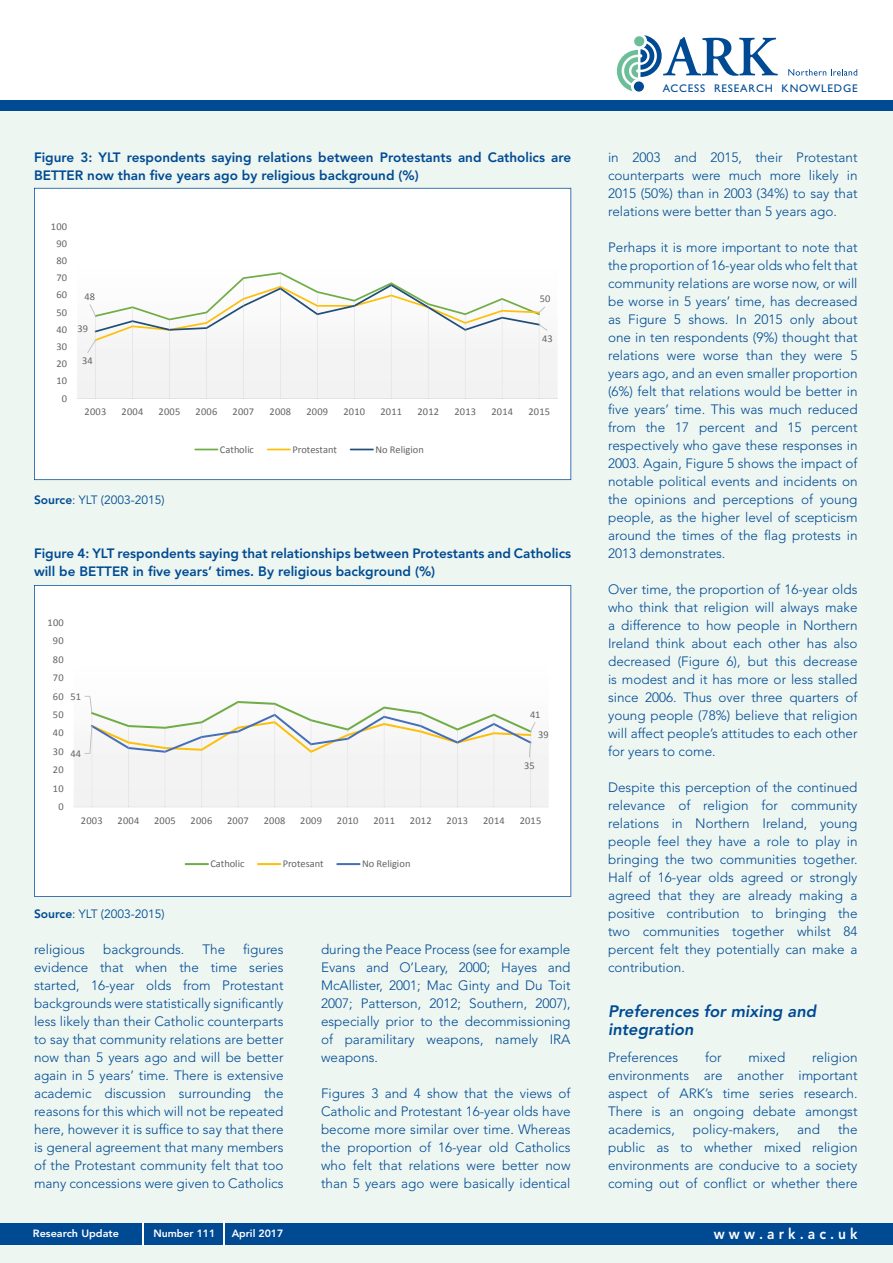
<style>
.page{position:relative;width:893px;height:1263px;background:#fff}
.page>*{position:absolute;margin:0;border:0;box-sizing:border-box;transform-origin:0 0}
.t1{font:italic 800 16.5px/17.9px "Avenir LT Std";color:#004a93}
.t2{font:800 15px "Avenir LT Std";color:#fff;scale:.92 1}
.t3{font:300 13.5px/18px "Avenir LT Std";color:#004a93;text-align:justify}
.t4{font:800 13.5px/18px "Avenir LT Std";color:#004a93}
.t5{font:12px "Avenir LT Std";color:#004a93}
.t6{font:11.1px "Gill Sans";letter-spacing:.075em;color:#004a93}
.t7{font:800 10.5px "Avenir LT Std";color:#fff}
.t8{font:10.35px/20px "Calibri";letter-spacing:.02em;color:#646363}
.t9{font:10.35px "Calibri";color:#646363}
.t10{font:10.35px "Calibri";letter-spacing:-.005em;color:#646363}
.s1{font-weight:800}
</style>
<div class="page">
<div style="left:0;top:100px;width:893px;height:1163px;background:#edf6f1"></div>
<div style="left:0;top:1224px;width:893px;height:21px;background:#004a93"></div>
<svg style="left:142px;top:1222px;width:1px;height:24px"></svg>
<svg style="left:223px;top:1222px;width:1px;height:24px"></svg>
<div style="left:0;top:100px;width:893px;height:11px;background:#004a93"></div>
<svg style="left:788px;top:69px;width:69px;height:7px"></svg>
<svg style="left:616px;top:35px;width:162px;height:57px"></svg>
<svg style="left:34px;top:188px;width:537px;height:292px;fill:#fff"></svg>
<svg style="left:34px;top:585px;width:537px;height:312px;fill:#fff"></svg>
<p class="t4" style="left:34px;top:148px;width:539px">Figure 3: YLT respondents saying relations between Protestants and Catholics are<br>BETTER now than five years ago by religious background (%)</p>
<p class="t8" style="left:51px;top:216px;width:18px">100</p>
<p class="t8" style="left:56px;top:233px;width:12px">90</p>
<p class="t8" style="left:56px;top:251px;width:12px">80</p>
<p class="t8" style="left:56px;top:268px;width:12px">70</p>
<p class="t8" style="left:56px;top:285px;width:12px">60</p>
<p class="t8" style="left:56px;top:302px;width:12px">50</p>
<p class="t8" style="left:56px;top:319px;width:12px">40</p>
<p class="t8" style="left:56px;top:337px;width:12px">30</p>
<p class="t8" style="left:56px;top:354px;width:12px">20</p>
<p class="t8" style="left:56px;top:371px;width:12px">10</p>
<p class="t8" style="left:62px;top:388px;width:7px">0</p>
<p class="t8" style="left:85px;top:287px;width:12px">48</p>
<p class="t8" style="left:78px;top:318px;width:12px">39</p>
<p class="t8" style="left:82px;top:351px;width:12px">34</p>
<p class="t8" style="left:540px;top:289px;width:12px">50</p>
<p class="t8" style="left:542px;top:329px;width:12px">43</p>
<p class="t8" style="left:85px;top:402px;width:23px">2003</p>
<p class="t8" style="left:122px;top:402px;width:23px">2004</p>
<p class="t8" style="left:159px;top:402px;width:23px">2005</p>
<p class="t8" style="left:196px;top:402px;width:23px">2006</p>
<p class="t8" style="left:233px;top:402px;width:23px">2007</p>
<p class="t8" style="left:270px;top:402px;width:23px">2008</p>
<p class="t8" style="left:306px;top:402px;width:23px">2009</p>
<p class="t8" style="left:343px;top:402px;width:23px">2010</p>
<p class="t8" style="left:380px;top:402px;width:23px">2011</p>
<p class="t8" style="left:417px;top:402px;width:23px">2012</p>
<p class="t8" style="left:454px;top:402px;width:23px">2013</p>
<p class="t8" style="left:491px;top:402px;width:23px">2014</p>
<p class="t8" style="left:528px;top:402px;width:23px">2015</p>
<p class="t10" style="left:220px;top:442px;width:36px">Catholic</p>
<p class="t9" style="left:292px;top:442px;width:46px">Protestant</p>
<p class="t9" style="left:375px;top:442px;width:50px">No Religion</p>
<p class="t5" style="left:34px;top:493px;width:132px"><span class="s1">Source</span>: YLT (2003-2015)</p>
<p class="t4" style="left:34px;top:544px;width:539px">Figure 4: YLT respondents saying that relationships between Protestants and Catholics will be BETTER in five years’ times. By religious background (%)</p>
<p class="t8" style="left:48px;top:612px;width:18px">100</p>
<p class="t8" style="left:53px;top:631px;width:12px">90</p>
<p class="t8" style="left:53px;top:649px;width:12px">80</p>
<p class="t8" style="left:53px;top:668px;width:12px">70</p>
<p class="t8" style="left:53px;top:686px;width:12px">60</p>
<p class="t8" style="left:71px;top:686px;width:12px">51</p>
<p class="t8" style="left:53px;top:705px;width:12px">50</p>
<p class="t8" style="left:53px;top:723px;width:12px">40</p>
<p class="t8" style="left:53px;top:741px;width:12px">30</p>
<p class="t8" style="left:71px;top:744px;width:12px">44</p>
<p class="t8" style="left:53px;top:760px;width:12px">20</p>
<p class="t8" style="left:53px;top:778px;width:12px">10</p>
<p class="t8" style="left:59px;top:797px;width:7px">0</p>
<p class="t8" style="left:538px;top:704px;width:12px;text-indent:-8px">41<br>39</p>
<p class="t8" style="left:524px;top:756px;width:12px">35</p>
<p class="t8" style="left:81px;top:810px;width:23px">2003</p>
<p class="t8" style="left:117px;top:810px;width:23px">2004</p>
<p class="t8" style="left:154px;top:810px;width:23px">2005</p>
<p class="t8" style="left:191px;top:810px;width:23px">2006</p>
<p class="t8" style="left:227px;top:810px;width:23px">2007</p>
<p class="t8" style="left:264px;top:810px;width:23px">2008</p>
<p class="t8" style="left:300px;top:810px;width:23px">2009</p>
<p class="t8" style="left:337px;top:810px;width:23px">2010</p>
<p class="t8" style="left:373px;top:810px;width:23px">2011</p>
<p class="t8" style="left:410px;top:810px;width:23px">2012</p>
<p class="t8" style="left:447px;top:810px;width:23px">2013</p>
<p class="t8" style="left:483px;top:810px;width:23px">2014</p>
<p class="t8" style="left:520px;top:810px;width:23px">2015</p>
<p class="t10" style="left:210px;top:857px;width:36px">Catholic</p>
<p class="t9" style="left:283px;top:857px;width:43px">Protesant</p>
<p class="t9" style="left:362px;top:857px;width:50px">No Religion</p>
<p class="t5" style="left:34px;top:907px;width:132px"><span class="s1">Source</span>: YLT (2003-2015)</p>
<p class="t3" style="left:34px;top:940px;width:53px">religious</p>
<p class="t3" style="left:103px;top:940px;width:83px">backgrounds.</p>
<p class="t3" style="left:202px;top:940px;width:24px">The</p>
<p class="t3" style="left:34px;top:940px;width:251px;text-indent:209px">figures evidence that when the time series started, 16-year olds from Protestant backgrounds were statistically significantly less likely than their Catholic counterparts to say that community relations are better now than 5 years ago and will be better again in 5 years’ time. There is extensive academic discussion surrounding the reasons for this which will not be repeated here, however it is suffice to say that there is general agreement that many members of the Protestant community felt that too many concessions were given to Catholics</p>
<p class="t3" style="left:321px;top:940px;width:251px">during the Peace Process (see for example Evans and O’Leary, 2000; Hayes and McAllister, 2001; Mac Ginty and Du Toit 2007; Patterson, 2012; Southern, 2007), especially prior to the decommissioning of paramilitary weapons, namely IRA weapons.</p>
<p class="t3" style="left:321px;top:1084px;width:251px">Figures 3 and 4 show that the views of Catholic and Protestant 16-year olds have become more similar over time. Whereas the proportion of 16-year old Catholics who felt that relations were better now than 5 years ago were basically identical</p>
<p class="t6" style="left:663px;top:81px;width:196px">ACCESS RESEARCH KNOWLEDGE</p>
<p class="t3" style="left:608px;top:148px;width:251px">in 2003 and 2015, their Protestant counterparts were much more likely in 2015 (50%) than in 2003 (34%) to say that relations were better than 5 years ago.</p>
<p class="t3" style="left:608px;top:238px;width:251px">Perhaps it is more important to note that the proportion of 16-year olds who felt that community relations are worse now, or will be worse in 5 years’ time, has decreased as Figure 5 shows. In 2015 only about one in ten respondents (9%) thought that relations were worse than they were 5 years ago, and an even smaller proportion (6%) felt that relations would be better in five years’ time. This was much reduced from the 17 percent and 15 percent respectively who gave these responses in 2003. Again, Figure 5 shows the impact of notable political events and incidents on the opinions and perceptions of young people, as the higher level of scepticism around the times of the flag protests in 2013 demonstrates.</p>
<p class="t3" style="left:608px;top:580px;width:251px">Over time, the proportion of 16-year olds who think that religion will always make a difference to how people in Northern Ireland think about each other has also decreased (Figure 6), but this decrease is modest and it has more or less stalled since 2006. Thus over three quarters of young people (78%) believe that religion will affect people’s attitudes to each other for years to come.</p>
<p class="t3" style="left:608px;top:778px;width:251px">Despite this perception of the continued relevance of religion for community relations in Northern Ireland, young people feel they have a role to play in bringing the two communities together.<br>Half of 16-year olds agreed or strongly agreed that they are already making a positive contribution to bringing the two communities together whilst 84 percent felt they potentially can make a contribution.</p>
<p class="t1" style="left:608px;top:1002px;width:210px">Preferences for mixing and integration</p>
<p class="t3" style="left:608px;top:1048px;width:72px">Preferences</p>
<p class="t3" style="left:705px;top:1048px;width:18px">for</p>
<p class="t3" style="left:748px;top:1048px;width:38px">mixed</p>
<p class="t3" style="left:608px;top:1048px;width:251px;text-indent:204px">religion environments are another important aspect of ARK’s time series research.<br>There is an ongoing debate amongst academics,</p>
<p class="t3" style="left:608px;top:1120px;width:251px;text-indent:230px">the public as to whether mixed religion environments are conducive to a society coming out of conflict or whether there</p>
<p class="t3" style="left:693px;top:1120px;width:88px">policy-makers,</p>
<p class="t3" style="left:797px;top:1120px;width:24px">and</p>
<p class="t7" style="left:33px;top:1227px;width:88px">Research Update</p>
<p class="t7" style="left:153px;top:1227px;width:64px">Number 111</p>
<p class="t7" style="left:232px;top:1227px;width:53px">April 2017</p>
<p class="t2" style="left:714px;top:1225px;width:158px">w w w . a r k . a c . u k</p>
</div>
